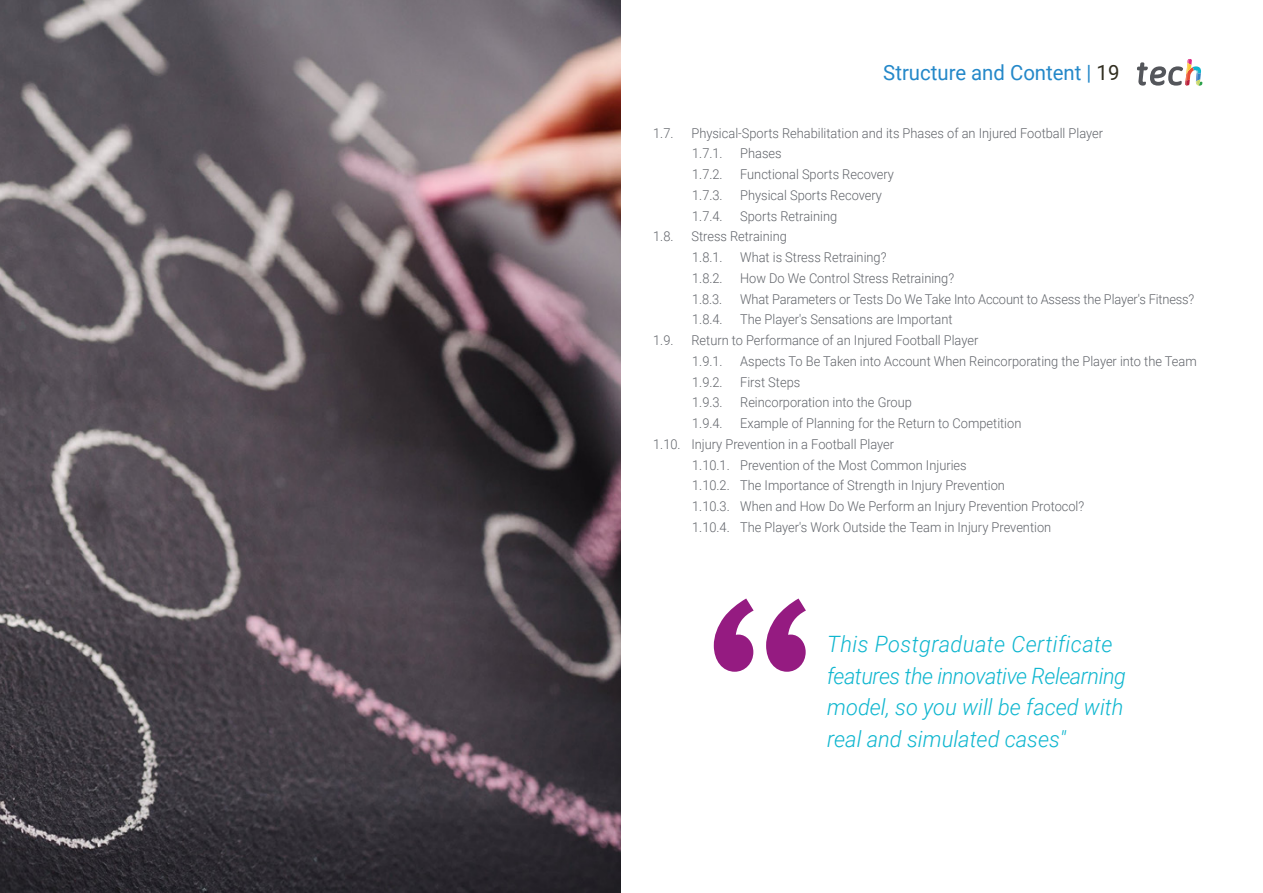
<style>
.page{position:relative;width:1263px;height:893px;background:#fff}
.page>*{position:absolute;margin:0;border:0;box-sizing:border-box;transform-origin:0 0}
.t1{font:italic 300 22.5px/31.5px "Roboto";color:#0fb6cf}
.t2{font:21px "Roboto";color:#2488c9}
.t3{font:300 13.5px/20.7px "Roboto";color:#61646a;scale:.95 1}
.s1{color:#312e20}
</style>
<div class="page">
<img style="left:0;top:0;width:621px;height:893px">
<svg style="left:1137px;top:59px;width:65px;height:27px"></svg>
<svg style="left:714px;top:598px;width:92px;height:74px"></svg>
<h2 class="t2" style="left:883px;top:57px;width:238px">Structure and Content | <span class="s1">19</span></h2>
<p class="t3" style="left:653px;top:122px;width:23px">1.7.</p>
<p class="t3" style="left:691px;top:122px;width:435px">Physical-Sports Rehabilitation and its Phases of an Injured Football Player<br>1.7.1.</p>
<p class="t3" style="left:740px;top:143px;width:45px">Phases</p>
<p class="t3" style="left:692px;top:164px;width:34px">1.7.2.</p>
<p class="t3" style="left:740px;top:164px;width:163px">Functional Sports Recovery</p>
<p class="t3" style="left:692px;top:184px;width:34px">1.7.3.</p>
<p class="t3" style="left:740px;top:184px;width:151px">Physical Sports Recovery</p>
<p class="t3" style="left:692px;top:205px;width:34px">1.7.4.</p>
<p class="t3" style="left:740px;top:205px;width:104px">Sports Retraining</p>
<p class="t3" style="left:653px;top:226px;width:23px">1.8.</p>
<p class="t3" style="left:691px;top:226px;width:102px">Stress Retraining<br>1.8.1.</p>
<p class="t3" style="left:740px;top:247px;width:156px">What is Stress Retraining?</p>
<p class="t3" style="left:692px;top:267px;width:34px">1.8.2.</p>
<p class="t3" style="left:740px;top:267px;width:227px">How Do We Control Stress Retraining?</p>
<p class="t3" style="left:692px;top:288px;width:33px">1.8.3.</p>
<p class="t3" style="left:740px;top:288px;width:480px">What Parameters or Tests Do We Take Into Account to Assess the Player's Fitness?</p>
<p class="t3" style="left:692px;top:309px;width:34px">1.8.4.</p>
<p class="t3" style="left:740px;top:309px;width:225px">The Player's Sensations are Important</p>
<p class="t3" style="left:653px;top:330px;width:23px">1.9.</p>
<p class="t3" style="left:691px;top:330px;width:303px">Return to Performance of an Injured Football Player<br>1.9.1.</p>
<p class="t3" style="left:740px;top:350px;width:482px">Aspects To Be Taken into Account When Reincorporating the Player into the Team</p>
<p class="t3" style="left:692px;top:371px;width:34px">1.9.2.</p>
<p class="t3" style="left:740px;top:371px;width:65px">First Steps</p>
<p class="t3" style="left:692px;top:392px;width:34px">1.9.3.</p>
<p class="t3" style="left:740px;top:392px;width:182px">Reincorporation into the Group</p>
<p class="t3" style="left:692px;top:413px;width:34px">1.9.4.</p>
<p class="t3" style="left:740px;top:413px;width:297px">Example of Planning for the Return to Competition</p>
<p class="t3" style="left:653px;top:433px;width:255px">1.10. Injury Prevention in a Football Player</p>
<p class="t3" style="left:692px;top:454px;width:290px">1.10.1. Prevention of the Most Common Injuries</p>
<p class="t3" style="left:692px;top:475px;width:331px">1.10.2. The Importance of Strength in Injury Prevention</p>
<p class="t3" style="left:692px;top:496px;width:414px">1.10.3. When and How Do We Perform an Injury Prevention Protocol?</p>
<p class="t3" style="left:692px;top:516px;width:379px">1.10.4. The Player's Work Outside the Team in Injury Prevention</p>
<h1 class="t1" style="left:827px;top:627px;width:300px">This Postgraduate Certificate features the innovative Relearning model, so you will be faced with real and simulated cases"</h1>
</div>
